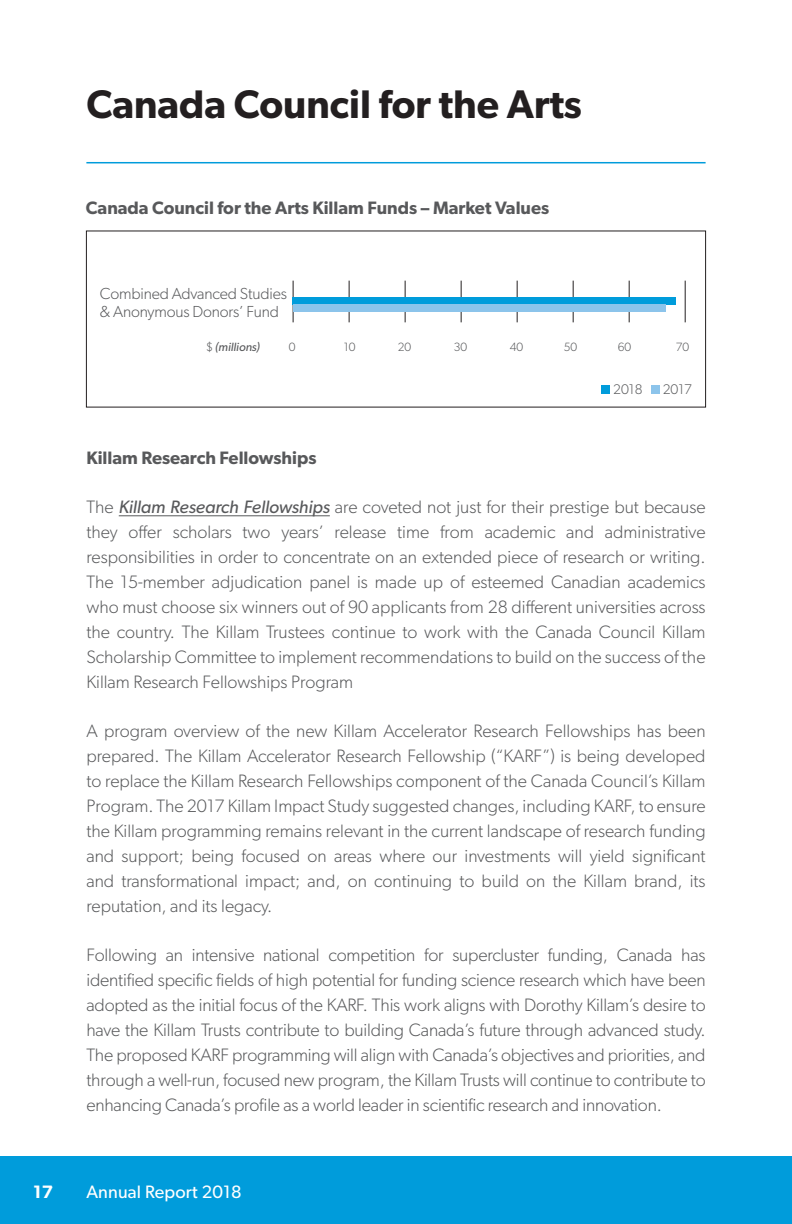
<style>
.page{position:relative;width:792px;height:1224px;background:#fff}
.page>*{position:absolute;margin:0;border:0;box-sizing:border-box;transform-origin:0 0}
.SECTIONS{font:600 40px "Gibson";color:#231f20}
.Body_Text_-_Justifie{font:300 18px/25px "Gibson";color:#58595b;text-align:justify}
.SubHead-_Sans{font:600 18px "Gibson";color:#58595b}
.t1{font:18px "Gibson";letter-spacing:.01em;color:#fff}
.t2{font:600 18px "Gibson";color:#fff}
.Body_Text_-_Left_ali{font:300 16px/18px "Gibson";letter-spacing:-.01em;color:#58595b}
.Body_Text_-_Left_ali-2{font:300 14px "Gibson";color:#58595b}
.Body_Text_-_Left_ali-3{font:300 12px "Gibson";color:#58595b}
.Body_Text_-_Left_ali-4{font:italic 12px "Gibson";color:#58595b}
.s1{font-weight:300;font-style:normal}
.s2{font-weight:400;font-style:italic}
</style>
<div class="page">
<div style="left:0;top:1157px;width:792px;height:67px;background:#009cdb"></div>
<hr style="left:119px;top:515px;width:211px;height:1px;background:#58595b">
<hr style="left:86px;top:162px;width:620px;height:1px;background:#009cdb">
<div style="left:601px;top:385px;width:9px;height:9px;background:#009cdb"></div>
<div style="left:651px;top:385px;width:9px;height:9px;background:#8cc4eb"></div>
<hr style="left:293px;top:281px;width:1px;height:41px;background:#231f20">
<hr style="left:405px;top:281px;width:1px;height:41px;background:#231f20">
<hr style="left:517px;top:281px;width:1px;height:41px;background:#231f20">
<hr style="left:629px;top:281px;width:1px;height:41px;background:#231f20">
<hr style="left:349px;top:281px;width:1px;height:41px;background:#231f20">
<hr style="left:461px;top:281px;width:1px;height:41px;background:#231f20">
<hr style="left:573px;top:281px;width:1px;height:41px;background:#231f20">
<hr style="left:685px;top:281px;width:1px;height:41px;background:#231f20">
<div style="left:293px;top:297px;width:383px;height:7px;background:#009cdb"></div>
<div style="left:293px;top:304px;width:372px;height:8px;background:#8cc4eb"></div>
<p class="SECTIONS" style="left:86px;top:81px;width:497px">Canada Council for the Arts</p>
<p class="SubHead-_Sans" style="left:86px;top:197px;width:465px">Canada Council for the Arts Killam Funds – Market Values</p>
<p class="Body_Text_-_Left_ali" style="left:100px;top:284px;width:189px">Combined Advanced Studies &amp; Anonymous Donors’ Fund</p>
<p class="Body_Text_-_Left_ali-4" style="left:206px;top:339px;width:55px"><span class="s1">$</span> (millions)</p>
<p class="Body_Text_-_Left_ali-3" style="left:289px;top:339px;width:8px">0</p>
<p class="Body_Text_-_Left_ali-3" style="left:344px;top:339px;width:13px">10</p>
<p class="Body_Text_-_Left_ali-3" style="left:398px;top:339px;width:15px">20</p>
<p class="Body_Text_-_Left_ali-3" style="left:454px;top:339px;width:15px">30</p>
<p class="Body_Text_-_Left_ali-3" style="left:510px;top:339px;width:15px">40</p>
<p class="Body_Text_-_Left_ali-3" style="left:564px;top:339px;width:15px">50</p>
<p class="Body_Text_-_Left_ali-3" style="left:618px;top:339px;width:15px">60</p>
<p class="Body_Text_-_Left_ali-3" style="left:676px;top:339px;width:15px">70</p>
<p class="Body_Text_-_Left_ali-2" style="left:613px;top:380px;width:31px">2018</p>
<p class="Body_Text_-_Left_ali-2" style="left:663px;top:380px;width:31px">2017</p>
<p class="SubHead-_Sans" style="left:86px;top:447px;width:232px">Killam Research Fellowships</p>
<p class="Body_Text_-_Justifie" style="left:86px;top:494px;width:621px">The <span class="s2">Killam Research Fellowships</span> are coveted not just for their prestige but because they offer scholars two years’ release time from academic and administrative responsibilities in order to concentrate on an extended piece of research or writing.<br>The 15-member adjudication panel is made up of esteemed Canadian academics who must choose six winners out of 90 applicants from 28 different universities across the country. The Killam Trustees continue to work with the Canada Council Killam Scholarship Committee to implement recommendations to build on the success of the Killam Research Fellowships Program</p>
<p class="Body_Text_-_Justifie" style="left:86px;top:718px;width:621px">A program overview of the new Killam Accelerator Research Fellowships has been prepared. The Killam Accelerator Research Fellowship (“KARF”) is being developed to replace the Killam Research Fellowships component of the Canada Council’s Killam Program. The 2017 Killam Impact Study suggested changes, including KARF, to ensure the Killam programming remains relevant in the current landscape of research funding and support; being focused on areas where our investments will yield significant and transformational impact; and, on continuing to build on the Killam brand, its reputation, and its legacy.</p>
<p class="Body_Text_-_Justifie" style="left:86px;top:942px;width:621px">Following an intensive national competition for supercluster funding, Canada has identified specific fields of high potential for funding science research which have been adopted as the initial focus of the KARF. This work aligns with Dorothy Killam’s desire to have the Killam Trusts contribute to building Canada’s future through advanced study.<br>The proposed KARF programming will align with Canada’s objectives and priorities, and through a well-run, focused new program, the Killam Trusts will continue to contribute to enhancing Canada’s profile as a world leader in scientific research and innovation.</p>
<p class="t2" style="left:33px;top:1181px;width:21px">17</p>
<p class="t1" style="left:86px;top:1181px;width:157px">Annual Report 2018</p>
</div>
